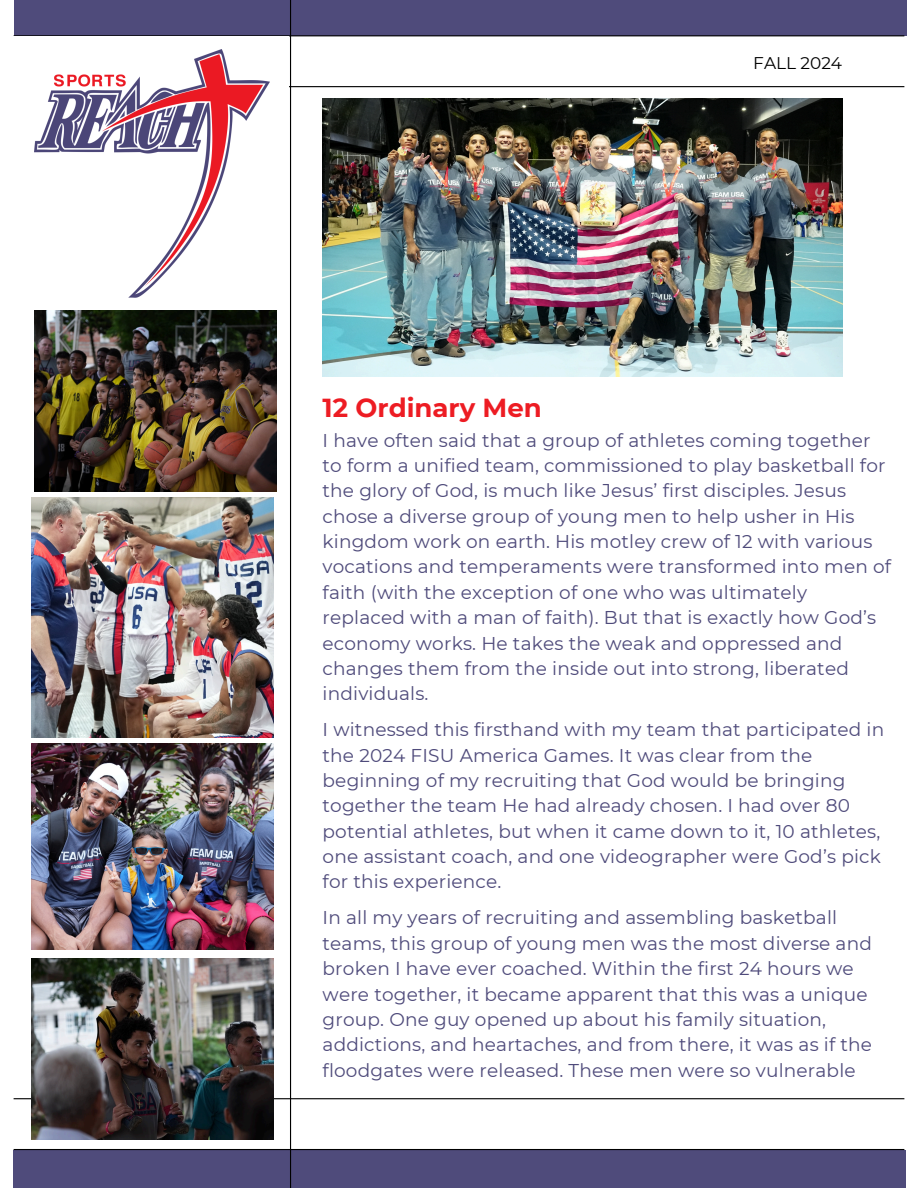
<style>
.page{position:relative;width:918px;height:1188px;background:#fff}
.page>*{position:absolute;margin:0;border:0;box-sizing:border-box;transform-origin:0 0}
.t1{font:700 25.95px "Montserrat";color:#ed1c23}
.t2{font:18.45px/25.3px "Montserrat";letter-spacing:.01em;color:#4f4b7b}
.t3{font:16.95px "Montserrat";color:#000}
</style>
<div class="page">
<hr style="left:14px;top:86px;width:890px;height:1px;background:#000">
<div style="left:14px;top:1150px;width:892px;height:38px;background:#4f4b7b"></div>
<hr style="left:14px;top:1149px;width:890px;height:1px;background:#000">
<div style="left:14px;top:0;width:892px;height:36px;background:#4f4b7b"></div>
<hr style="left:290px;top:0;width:1px;height:1188px;background:#000">
<hr style="left:14px;top:35px;width:890px;height:1px;background:#000">
<hr style="left:14px;top:1098px;width:890px;height:1px;background:#000">
<img style="left:323px;top:98px;width:519px;height:278px">
<div style="left:14px;top:36px;width:275px;height:275px;background:#fff"></div>
<img style="left:34px;top:50px;width:236px;height:247px">
<img style="left:31px;top:498px;width:242px;height:240px">
<img style="left:31px;top:744px;width:242px;height:206px">
<img style="left:31px;top:959px;width:242px;height:181px">
<img style="left:34px;top:311px;width:242px;height:181px">
<p class="t1" style="left:323px;top:391px;width:221px">12 Ordinary Men</p>
<p class="t3" style="left:753px;top:53px;width:90px">FALL 2024</p>
<h2 class="t2" style="left:323px;top:427px;width:570px">I have often said that a group of athletes coming together to form a unified team, commissioned to play basketball for the glory of God, is much like Jesus’ first disciples. Jesus chose a diverse group of young men to help usher in His kingdom work on earth. His motley crew of 12 with various vocations and temperaments were transformed into men of faith (with the exception of one who was ultimately replaced with a man of faith). But that is exactly how God’s economy works. He takes the weak and oppressed and changes them from the inside out into strong, liberated individuals.</h2>
<p class="t2" style="left:323px;top:717px;width:563px">I witnessed this firsthand with my team that participated in the 2024 FISU America Games. It was clear from the beginning of my recruiting that God would be bringing together the team He had already chosen. I had over 80 potential athletes, but when it came down to it, 10 athletes, one assistant coach, and one videographer were God’s pick for this experience.</p>
<p class="t2" style="left:323px;top:905px;width:551px">In all my years of recruiting and assembling basketball teams, this group of young men was the most diverse and broken I have ever coached. Within the first 24 hours we were together, it became apparent that this was a unique group. One guy opened up about his family situation, addictions, and heartaches, and from there, it was as if the</p>
<h1 class="t2" style="left:323px;top:1057px;width:535px">floodgates were released. These men were so vulnerable</h1>
</div>
